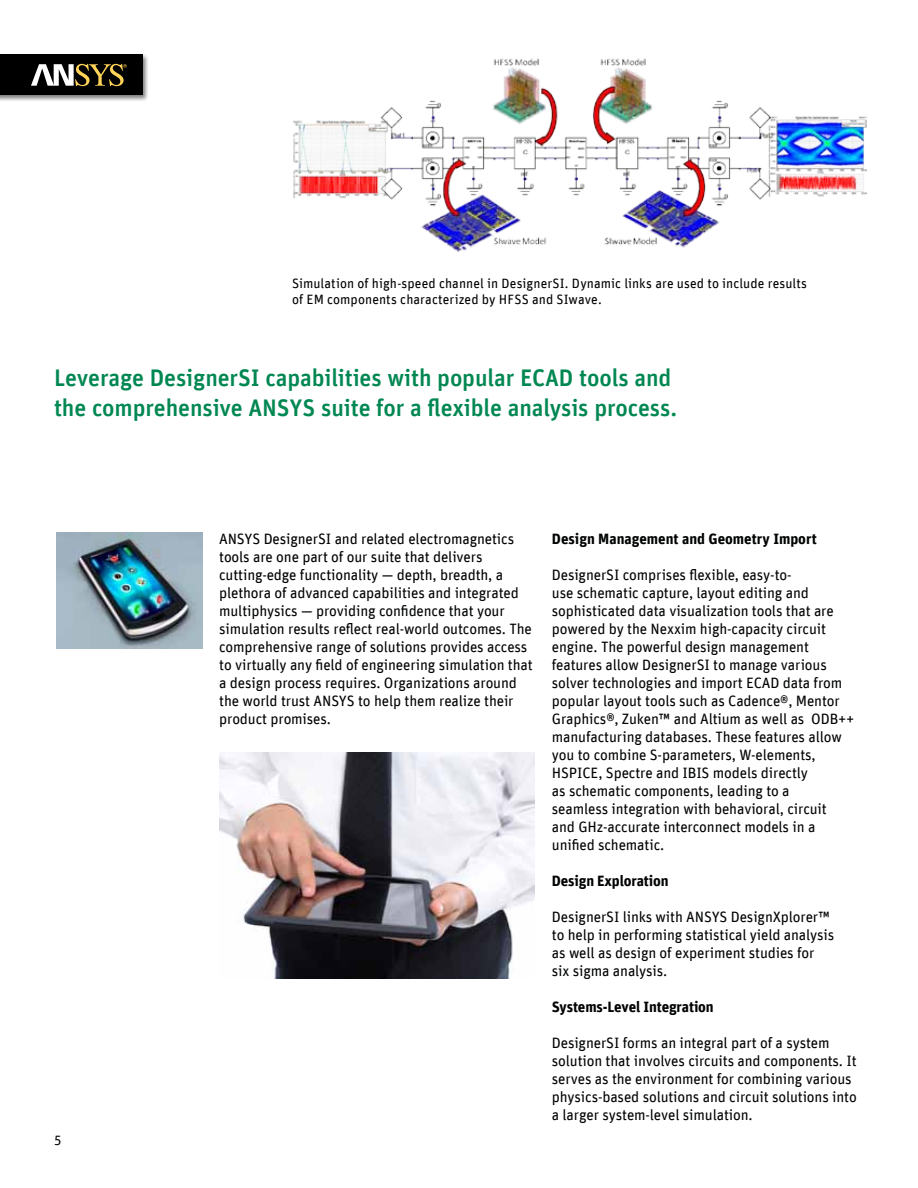
<style>
.page{position:relative;width:918px;height:1188px;background:#fff}
.page>*{position:absolute;margin:0;border:0;box-sizing:border-box;transform-origin:0 0}
.t1{font:500 24px/30px "Unit Offc Pro";letter-spacing:-.005em;color:#008752}
.t2{font:15px/18px "Unit Offc Pro";letter-spacing:-.01em;color:#020403}
.t3{font:700 15px "Unit Offc Pro";letter-spacing:-.01em;color:#020403}
.t4{font:13.5px/16.5px "Unit Offc Pro";letter-spacing:.005em;color:#000}
.s1{color:#000}
</style>
<div class="page">
<div style="left:0;top:53px;width:149px;height:49px;background:#000;opacity:.5"></div>
<div style="left:0;top:55px;width:142px;height:40px;background:#000"></div>
<svg style="left:31px;top:64px;width:96px;height:22px"></svg>
<img style="left:293px;top:58px;width:574px;height:194px">
<img style="left:57px;top:532px;width:145px;height:117px">
<img style="left:219px;top:752px;width:315px;height:226px">
<p class="t4" style="left:292px;top:274px;width:516px">Simulation of high-speed channel in DesignerSI. Dynamic links are used to include results of EM components characterized by HFSS and SIwave.</p>
<h1 class="t1" style="left:54px;top:361px;width:625px">Leverage DesignerSI capabilities with popular ECAD tools and the comprehensive ANSYS suite for a flexible analysis process.</h1>
<p class="t4" style="left:54px;top:1131px;width:9px">5</p>
<p class="t2" style="left:219px;top:529px;width:315px"><span class="s1">ANSYS DesignerSI and related electromagnetics tools are one part of our suite that delivers cutting-edge functionality — depth, breadth, a plethora of advan</span>ced capabilities and integrated multiphysics — providing confidence that your simulation results reflect real-world outcomes. The comprehensive range of solutions provides access to virtually any field of engineering simulation that a design process requires. Organizations around the world trust ANSYS to help them realize their product promises.</p>
<p class="t3" style="left:552px;top:528px;width:266px">Design Management and Geometry Import</p>
<p class="t2" style="left:552px;top:565px;width:304px">DesignerSI comprises flexible, easy-to-<br>use schematic capture, layout editing and sophisticated data visualization tools that are powered by the Nexxim high-capacity circuit engine. The powerful design management features allow DesignerSI to manage various solver technologies and import ECAD data from popular layout tools such as Cadence®, Mentor Graphics®, Zuken™ and Altium as well as ODB++ manufacturing databases. These features allow you to combine S-parameters, W-elements, HSPICE, Spectre and IBIS models directly<br>as schematic components, leading to a<br>seamless integration with behavioral, circuit<br>and GHz-accurate interconnect models in a unified schematic.</p>
<p class="t3" style="left:552px;top:870px;width:118px">Design Exploration</p>
<p class="t2" style="left:552px;top:907px;width:284px">DesignerSI links with ANSYS DesignXplorer™ to help in performing statistical yield analysis as well as design of experiment studies for six sigma analysis.</p>
<p class="t3" style="left:552px;top:996px;width:163px">Systems-Level Integration</p>
<p class="t2" style="left:552px;top:1033px;width:306px">DesignerSI forms an integral part of a system solution that involves circuits and components. It serves as the environment for combining various physics-based solutions and circuit solutions into a larger system-level simulation.</p>
</div>
